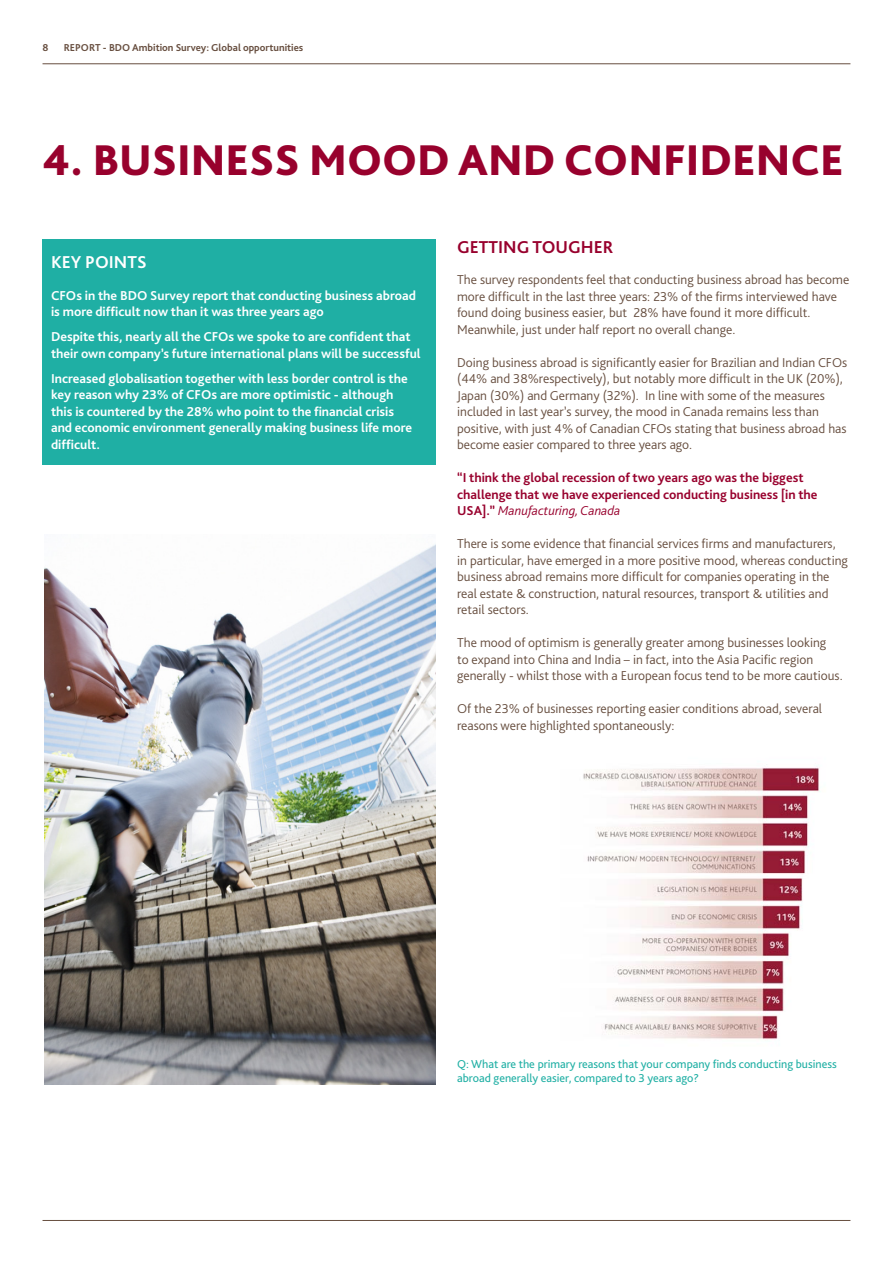
<style>
.page{position:relative;width:893px;height:1263px;background:#fff}
.page>*{position:absolute;margin:0;border:0;box-sizing:border-box;transform-origin:0 0}
.MAIN_HEADING{font:800 45px "Bliss Pro";color:#98012d}
.Content_headings{font:700 18px "Bliss Pro";color:#98012d}
.Content_headings-2{font:700 18px "Bliss Pro";color:#fff}
.Body_text{font:300 13.5px/16.5px "Bliss Pro";color:#674e3f}
.Body_text-2{font:700 13.5px/16.5px "Bliss Pro";color:#fff}
.Quotes{font:700 13.5px/16.5px "Bliss Pro";color:#98012d}
.t1{font:12px/14.4px "Bliss Pro";color:#1fafa4}
.t2{font:700 10.5px "Bliss Pro";color:#674e3f}
.s1{font-weight:300;font-style:italic}
</style>
<div class="page">
<hr style="left:43px;top:63px;width:807px;height:1px;background:#674e3f">
<hr style="left:43px;top:1220px;width:807px;height:1px;background:#674e3f">
<div style="left:43px;top:239px;width:393px;height:225px;background:#1fafa4"></div>
<img style="left:45px;top:544px;width:391px;height:540px">
<img style="left:583px;top:767px;width:237px;height:273px">
<p class="t2" style="left:43px;top:40px;width:8px">8</p>
<p class="t2" style="left:64px;top:40px;width:241px">REPORT - BDO Ambition Survey: Global opportunities</p>
<p class="MAIN_HEADING" style="left:43px;top:132px;width:803px">4. BUSINESS MOOD AND CONFIDENCE</p>
<p class="Content_headings-2" style="left:51px;top:251px;width:97px">KEY POINTS</p>
<p class="Body_text-2" style="left:51px;top:287px;width:366px">CFOs in the BDO Survey report that conducting business abroad is more difficult now than it was three years ago</p>
<p class="Body_text-2" style="left:51px;top:328px;width:371px">Despite this, nearly all the CFOs we spoke to are confident that their own company’s future international plans will be successful</p>
<p class="Body_text-2" style="left:51px;top:370px;width:363px">Increased globalisation together with less border control is the key reason why 23% of CFOs are more optimistic - although this is countered by the 28% who point to the financial crisis and economic environment generally making business life more difficult.</p>
<p class="Content_headings" style="left:457px;top:235px;width:158px">GETTING TOUGHER</p>
<p class="Body_text" style="left:457px;top:271px;width:394px">The survey respondents feel that conducting business abroad has become more difficult in the last three years: 23% of the firms interviewed have found doing business easier, but 28% have found it more difficult.<br>Meanwhile, just under half report no overall change.</p>
<p class="Body_text" style="left:457px;top:353px;width:392px">Doing business abroad is significantly easier for Brazilian and Indian CFOs (44% and 38%respectively), but notably more difficult in the UK (20%), Japan (30%) and Germany (32%). In line with some of the measures included in last year’s survey, the mood in Canada remains less than positive, with just 4% of Canadian CFOs stating that business abroad has become easier compared to three years ago.</p>
<p class="Quotes" style="left:457px;top:469px;width:362px">“I think the global recession of two years ago was the biggest challenge that we have experienced conducting business [in the<br>USA].” <span class="s1">Manufacturing, Canada</span></p>
<p class="Body_text" style="left:457px;top:535px;width:392px">There is some evidence that financial services firms and manufacturers, in particular, have emerged in a more positive mood, whereas conducting business abroad remains more difficult for companies operating in the real estate &amp; construction, natural resources, transport &amp; utilities and retail sectors.</p>
<p class="Body_text" style="left:457px;top:634px;width:387px">The mood of optimism is generally greater among businesses looking<br>to expand into China and India – in fact, into the Asia Pacific region generally - whilst those with a European focus tend to be more cautious.</p>
<p class="Body_text" style="left:457px;top:700px;width:367px">Of the 23% of businesses reporting easier conditions abroad, several reasons were highlighted spontaneously:</p>
<p class="t1" style="left:457px;top:1056px;width:381px">Q: What are the primary reasons that your company finds conducting business abroad generally easier, compared to 3 years ago?</p>
</div>
